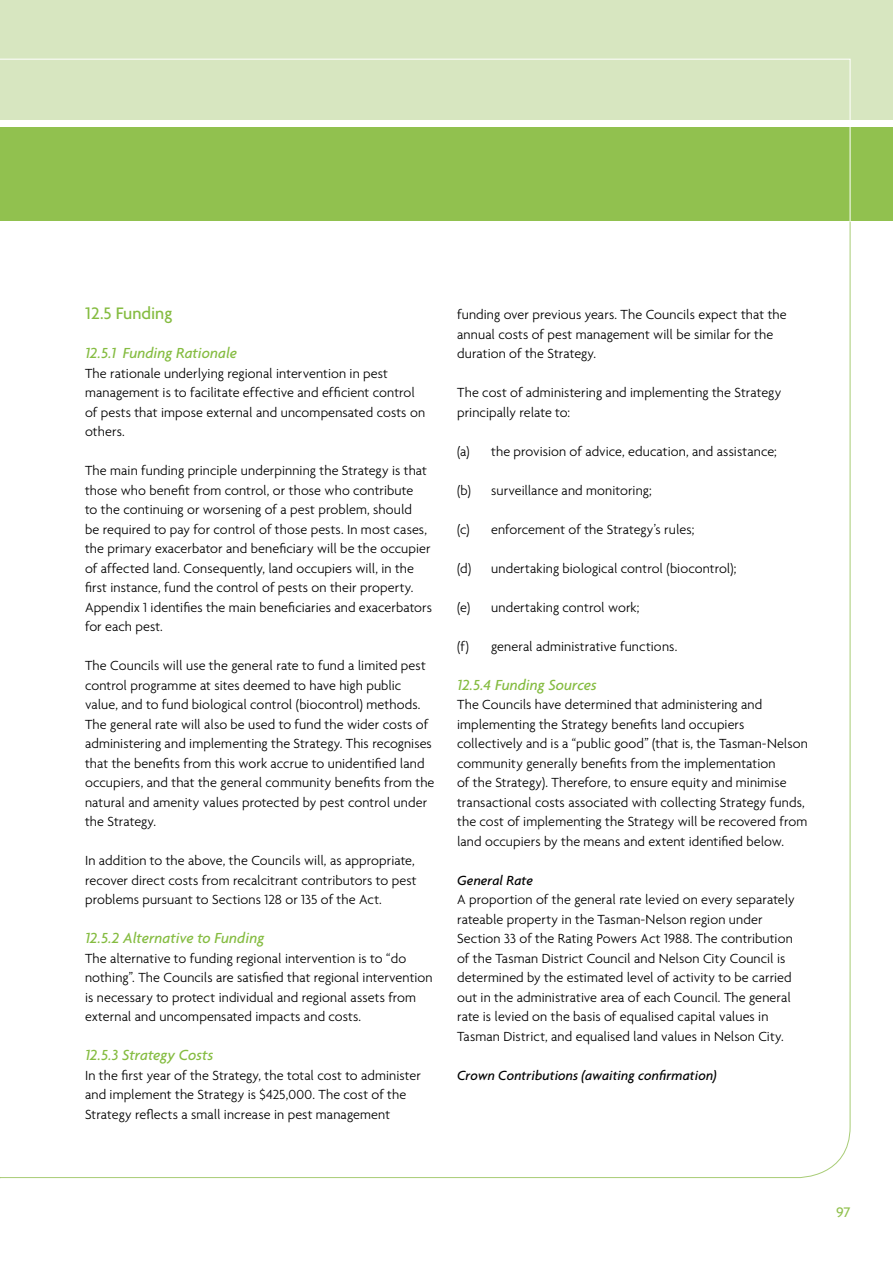
<style>
.page{position:relative;width:893px;height:1263px;background:#fff}
.page>*{position:absolute;margin:0;border:0;box-sizing:border-box;transform-origin:0 0}
.t1{font:500 18px "Agenda";color:#85bc41}
.t2{font:italic 500 15.75px "Agenda";color:#85bc41}
.t3{font:500 15px "Agenda";color:#91c14f}
.t4{font:300 14.25px/19.5px "Agenda";letter-spacing:.005em;color:#000}
.t5{font:italic 500 14.25px "Agenda";letter-spacing:.005em;color:#000}
</style>
<div class="page">
<svg style="left:0;top:59px;width:1px;height:60px"></svg>
<div style="left:0;top:128px;width:893px;height:93px;background:#91c14f"></div>
<div style="left:1px;top:0;width:892px;height:119px;background:#d7e6c0"></div>
<svg style="left:1px;top:59px;width:849px;height:60px"></svg>
<p class="t1" style="left:85px;top:302px;width:89px">12.5 Funding</p>
<p class="t2" style="left:85px;top:343px;width:154px">12.5.1 Funding Rationale</p>
<p class="t4" style="left:85px;top:363px;width:342px">The rationale underlying regional intervention in pest management is to facilitate effective and efficient control of pests that impose external and uncompensated costs on others.</p>
<p class="t4" style="left:85px;top:460px;width:349px">The main funding principle underpinning the Strategy is that those who benefit from control, or those who contribute<br>to the continuing or worsening of a pest problem, should<br>be required to pay for control of those pests. In most cases, the primary exacerbator and beneficiary will be the occupier of affected land. Consequently, land occupiers will, in the first instance, fund the control of pests on their property.<br>Appendix 1 identifies the main beneficiaries and exacerbators for each pest.</p>
<p class="t4" style="left:85px;top:655px;width:351px">The Councils will use the general rate to fund a limited pest control programme at sites deemed to have high public value, and to fund biological control (biocontrol) methods.<br>The general rate will also be used to fund the wider costs of administering and implementing the Strategy. This recognises that the benefits from this work accrue to unidentified land occupiers, and that the general community benefits from the natural and amenity values protected by pest control under the Strategy.</p>
<p class="t4" style="left:85px;top:850px;width:333px">In addition to the above, the Councils will, as appropriate, recover direct costs from recalcitrant contributors to pest problems pursuant to Sections 128 or 135 of the Act.</p>
<p class="t2" style="left:85px;top:928px;width:181px">12.5.2 Alternative to Funding</p>
<p class="t4" style="left:85px;top:948px;width:349px">The alternative to funding regional intervention is to “do nothing”. The Councils are satisfied that regional intervention is necessary to protect individual and regional assets from external and uncompensated impacts and costs.</p>
<p class="t2" style="left:85px;top:1045px;width:130px">12.5.3 Strategy Costs</p>
<p class="t4" style="left:85px;top:1065px;width:337px">In the first year of the Strategy, the total cost to administer and implement the Strategy is $425,000. The cost of the<br>Strategy reflects a small increase in pest management</p>
<p class="t4" style="left:457px;top:304px;width:331px">funding over previous years. The Councils expect that the annual costs of pest management will be similar for the duration of the Strategy.</p>
<p class="t4" style="left:457px;top:382px;width:326px">The cost of administering and implementing the Strategy principally relate to:</p>
<p class="t4" style="left:457px;top:441px;width:321px">(a) the provision of advice, education, and assistance;</p>
<p class="t4" style="left:457px;top:480px;width:196px">(b) surveillance and monitoring;</p>
<p class="t4" style="left:457px;top:519px;width:239px">(c) enforcement of the Strategy’s rules;</p>
<p class="t4" style="left:457px;top:558px;width:281px">(d) undertaking biological control (biocontrol);</p>
<p class="t4" style="left:457px;top:597px;width:184px">(e) undertaking control work;</p>
<p class="t4" style="left:457px;top:636px;width:222px">(f) general administrative functions.</p>
<p class="t2" style="left:457px;top:675px;width:141px">12.5.4 Funding Sources</p>
<p class="t4" style="left:457px;top:694px;width:352px">The Councils have determined that administering and implementing the Strategy benefits land occupiers collectively and is a “public good” (that is, the Tasman-Nelson community generally benefits from the implementation<br>of the Strategy). Therefore, to ensure equity and minimise transactional costs associated with collecting Strategy funds, the cost of implementing the Strategy will be recovered from land occupiers by the means and extent identified below.</p>
<p class="t5" style="left:457px;top:871px;width:77px">General Rate</p>
<p class="t4" style="left:457px;top:889px;width:339px">A proportion of the general rate levied on every separately rateable property in the Tasman-Nelson region under Section 33 of the Rating Powers Act 1988. The contribution of the Tasman District Council and Nelson City Council is determined by the estimated level of activity to be carried out in the administrative area of each Council. The general rate is levied on the basis of equalised capital values in Tasman District, and equalised land values in Nelson City.</p>
<p class="t5" style="left:457px;top:1066px;width:261px">Crown Contributions (awaiting confirmation)</p>
<p class="t3" style="left:836px;top:1203px;width:16px">97</p>
</div>
